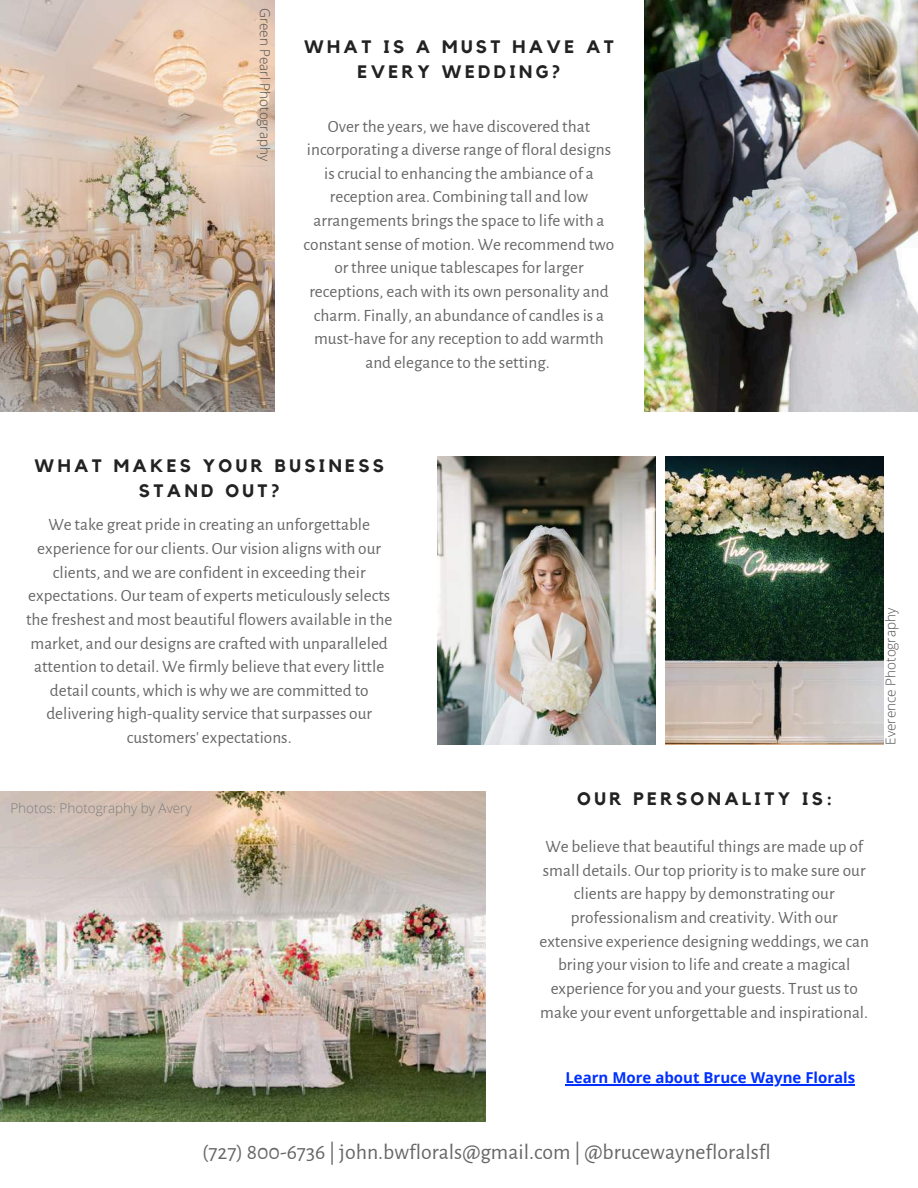
<style>
.page{position:relative;width:918px;height:1188px;background:#fff}
.page>*{position:absolute;margin:0;border:0;box-sizing:border-box;transform-origin:0 0}
.t1{font:21.75px "Alegreya Sans";color:#666}
.t2{font:700 18px/24.8px "Kollektif";letter-spacing:.19em;color:#222;text-align:center}
.t3{font:17.25px/23.7px "Alegreya Sans";color:#666;text-align:center}
.t4{font:700 15px "Open Sans";color:#0030ff}
.t5{font:300 13.5px "Open Sans";color:#4d4d4d}
.t6{font:300 13.5px "Open Sans";color:#7e7e7e}
</style>
<div class="page">
<img style="left:644px;top:0;width:274px;height:412px">
<img style="left:0;top:0;width:274px;height:412px">
<img style="left:665px;top:457px;width:218px;height:288px">
<img style="left:437px;top:457px;width:218px;height:288px">
<hr style="left:565px;top:1084px;width:290px;height:1px;background:#0030ff">
<img style="left:0;top:792px;width:486px;height:329px">
<p class="t5" style="left:275px;top:8px;width:155px;rotate:90deg">Green Pearl Photography</p>
<p class="t2" style="left:304px;top:35px;width:311px">WHAT IS A MUST HAVE AT<br>EVERY WEDDING?</p>
<p class="t3" style="left:304px;top:115px;width:312px">Over the years, we have discovered that incorporating a diverse range of floral designs is crucial to enhancing the ambiance of a reception area. Combining tall and low arrangements brings the space to life with a constant sense of motion. We recommend two or three unique tablescapes for larger receptions, each with its own personality and charm. Finally, an abundance of candles is a must-have for any reception to add warmth and elegance to the setting.</p>
<p class="t2" style="left:35px;top:454px;width:351px">WHAT MAKES YOUR BUSINESS<br>STAND OUT?</p>
<p class="t3" style="left:26px;top:513px;width:368px">We take great pride in creating an unforgettable experience for our clients. Our vision aligns with our clients, and we are confident in exceeding their expectations. Our team of experts meticulously selects the freshest and most beautiful flowers available in the market, and our designs are crafted with unparalleled attention to detail. We firmly believe that every little detail counts, which is why we are committed to delivering high-quality service that surpasses our customers' expectations.</p>
<p class="t6" style="left:10px;top:798px;width:183px">Photos: Photography by Avery</p>
<p class="t5" style="left:881px;top:745px;width:138px;rotate:-90deg">Everence Photography</p>
<p class="t2" style="left:577px;top:787px;width:256px">OUR PERSONALITY IS:</p>
<p class="t3" style="left:539px;top:835px;width:331px">We believe that beautiful things are made up of small details. Our top priority is to make sure our clients are happy by demonstrating our professionalism and creativity. With our extensive experience designing weddings, we can bring your vision to life and create a magical experience for you and your guests. Trust us to make your event unforgettable and inspirational.</p>
<p class="t4" style="left:565px;top:1067px;width:291px">Learn More about Bruce Wayne Florals</p>
<p class="t1" style="left:202px;top:1142px;width:570px">(727) 800-6736 | john.bwflorals@gmail.com | @brucewaynefloralsfl</p>
</div>
